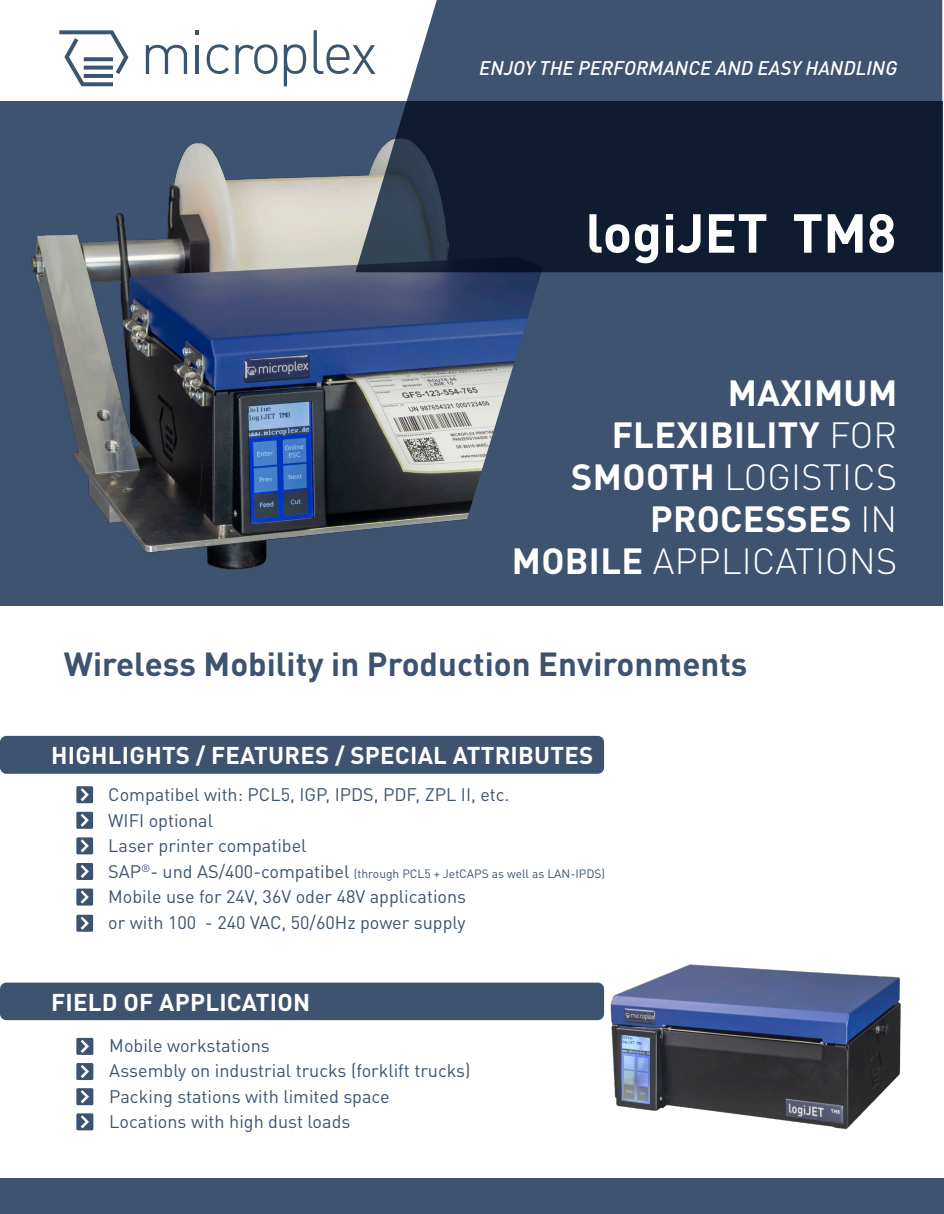
<style>
.page{position:relative;width:944px;height:1214px;background:#fff}
.page>*{position:absolute;margin:0;border:0;box-sizing:border-box;transform-origin:0 0}
.t1{font:700 54px "DIN Pro";color:#fff}
.t2{font:700 36px/42px "DIN Pro";letter-spacing:.01em;color:#fff;text-align:right}
.t3{font:300 36px "DIN Pro";letter-spacing:.01em;color:#fff}
.t4{font:700 33px "DIN Pro";color:#3d536f}
.t5{font:700 24px "DIN Pro";letter-spacing:.01em;color:#fff}
.Fließtext_weiß_recht{font:italic 500 19.5px "DIN Pro";color:#fff}
.t6{font:18px "DIN Pro";color:#3d536f}
.t7{font:12px "DIN Pro";color:#3d536f}
.s1{font-weight:300}
.s2{font-weight:700}
.s3{font-size:18px}
</style>
<div class="page">
<svg style="left:146px;top:45px;width:41px;height:29px"></svg>
<svg style="left:196px;top:30px;width:3px;height:4px"></svg>
<hr style="left:196px;top:45px;width:3px;height:29px;background:#3b546f">
<svg style="left:207px;top:44px;width:22px;height:30px"></svg>
<svg style="left:235px;top:44px;width:42px;height:30px"></svg>
<svg style="left:284px;top:44px;width:22px;height:42px"></svg>
<svg style="left:313px;top:30px;width:42px;height:44px"></svg>
<svg style="left:59px;top:30px;width:69px;height:56px"></svg>
<hr style="left:84px;top:74px;width:29px;height:4px;background:#3b546f">
<svg style="left:84px;top:66px;width:29px;height:4px"></svg>
<svg style="left:84px;top:57px;width:29px;height:4px"></svg>
<div style="left:0;top:1178px;width:944px;height:36px;background:#3d536f"></div>
<div style="left:76px;top:786px;width:17px;height:17px;background:#3d536f"></div>
<svg style="left:81px;top:788px;width:8px;height:13px"></svg>
<div style="left:76px;top:811px;width:17px;height:17px;background:#3d536f"></div>
<svg style="left:81px;top:813px;width:8px;height:14px"></svg>
<div style="left:76px;top:837px;width:17px;height:17px;background:#3d536f"></div>
<svg style="left:81px;top:839px;width:8px;height:13px"></svg>
<div style="left:76px;top:863px;width:17px;height:17px;background:#3d536f"></div>
<svg style="left:81px;top:865px;width:8px;height:13px"></svg>
<div style="left:76px;top:888px;width:17px;height:17px;background:#3d536f"></div>
<svg style="left:81px;top:890px;width:8px;height:13px"></svg>
<div style="left:0;top:736px;width:604px;height:37px;background:#3d536f;border-radius:6px"></div>
<div style="left:76px;top:914px;width:17px;height:17px;background:#3d536f"></div>
<svg style="left:81px;top:916px;width:8px;height:13px"></svg>
<div style="left:76px;top:1037px;width:17px;height:17px;background:#3d536f"></div>
<svg style="left:81px;top:1040px;width:8px;height:13px"></svg>
<div style="left:76px;top:1063px;width:17px;height:17px;background:#3d536f"></div>
<svg style="left:81px;top:1065px;width:8px;height:13px"></svg>
<div style="left:76px;top:1088px;width:17px;height:17px;background:#3d536f"></div>
<svg style="left:81px;top:1090px;width:8px;height:13px"></svg>
<div style="left:76px;top:1113px;width:17px;height:17px;background:#3d536f"></div>
<svg style="left:81px;top:1115px;width:8px;height:13px"></svg>
<div style="left:0;top:982px;width:604px;height:38px;background:#3d536f;border-radius:6px"></div>
<div style="left:0;top:101px;width:942px;height:505px;background:#3d536f"></div>
<img style="left:31px;top:143px;width:551px;height:427px">
<svg style="left:355px;top:0;width:587px;height:272px;background:#2b3b51"></svg>
<img style="left:604px;top:964px;width:297px;height:166px">
<p class="Fließtext_weiß_recht" style="left:479px;top:53px;width:419px">ENJOY THE PERFORMANCE AND EASY HANDLING</p>
<p class="t1" style="left:585px;top:191px;width:312px">logiJET TM8</p>
<p class="t2" style="left:727px;top:370px;width:171px">MAXIMUM</p>
<p class="t2" style="left:611px;top:412px;width:287px">FLEXIBILITY <span class="s1">FOR</span></p>
<p class="t2" style="left:571px;top:454px;width:327px">SMOOTH <span class="s1">LOGISTICS<br></span>PROCESSES <span class="s1">IN</span></p>
<p class="t3" style="left:512px;top:534px;width:387px"><span class="s2">MOBILE</span> APPLICATIONS</p>
<p class="t4" style="left:64px;top:638px;width:685px">Wireless Mobility in Production Environments</p>
<p class="t5" style="left:51px;top:737px;width:544px">HIGHLIGHTS / FEATURES / SPECIAL ATTRIBUTES</p>
<p class="t6" style="left:108px;top:780px;width:403px">Compatibel with: PCL5, IGP, IPDS, PDF, ZPL II, etc.</p>
<p class="t6" style="left:108px;top:806px;width:106px">WIFI optional</p>
<p class="t6" style="left:108px;top:831px;width:200px">Laser printer compatibel</p>
<p class="t7" style="left:108px;top:864px;width:498px"><span class="s3">SAP</span><sup>®</sup><span class="s3">- und AS/400-compatibel</span> (through PCL5 + JetCAPS as well as LAN-IPDS)</p>
<p class="t6" style="left:108px;top:882px;width:359px">Mobile use for 24V, 36V oder 48V applications</p>
<p class="t6" style="left:108px;top:908px;width:359px">or with 100 - 240 VAC, 50/60Hz power supply</p>
<p class="t5" style="left:51px;top:983px;width:260px">FIELD OF APPLICATION</p>
<p class="t6" style="left:109px;top:1031px;width:162px">Mobile workstations</p>
<p class="t6" style="left:109px;top:1056px;width:363px">Assembly on industrial trucks (forklift trucks)</p>
<p class="t6" style="left:109px;top:1082px;width:282px">Packing stations with limited space</p>
<p class="t6" style="left:109px;top:1107px;width:242px">Locations with high dust loads</p>
</div>
